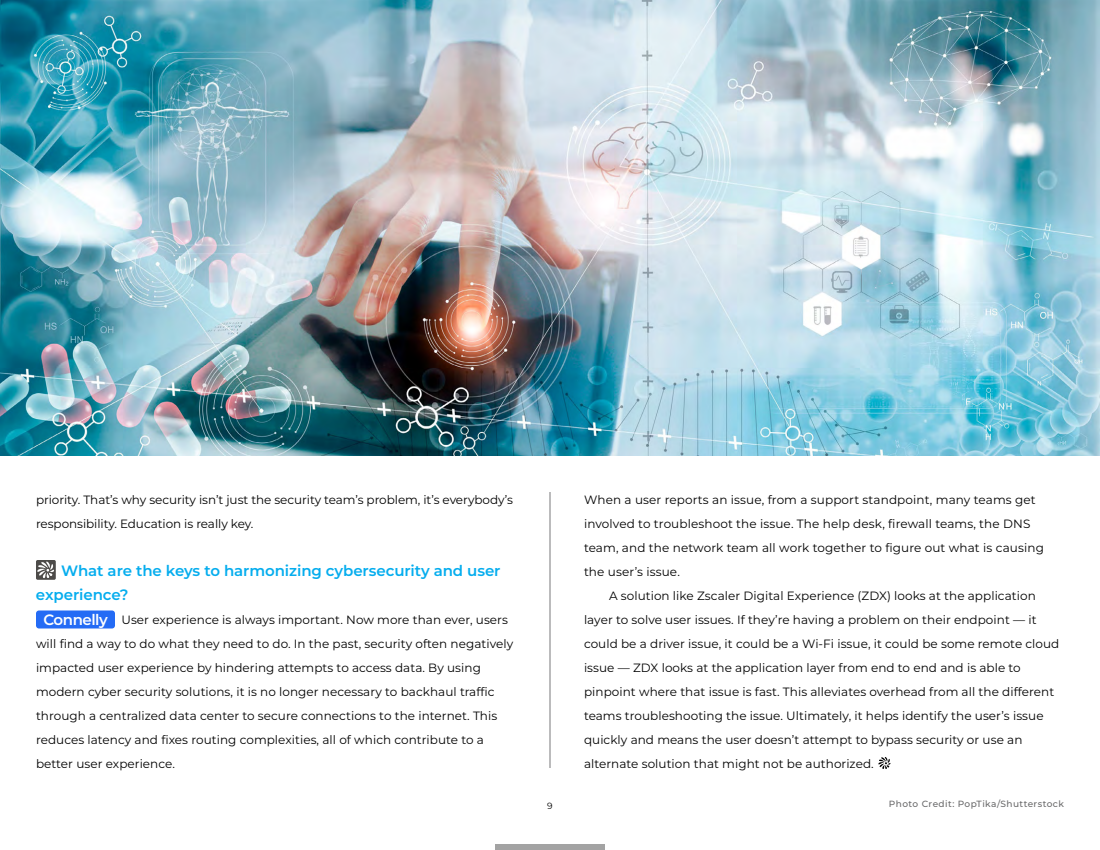
<style>
.page{position:relative;width:1100px;height:850px;background:#fff}
.page>*{position:absolute;margin:0;border:0;box-sizing:border-box;transform-origin:0 0}
.t1{font:600 15px/24px "Montserrat";letter-spacing:-.005em;color:#05adee}
.t2{font:600 15px "Montserrat";letter-spacing:-.03em;color:#fff}
.t3{font:12px/24px "Montserrat";letter-spacing:.005em;color:#000}
.t4{font:500 9px "Montserrat";letter-spacing:.05em;color:#6a6a6b}
.t5{font:9px "Montserrat";color:#000}
</style>
<div class="page">
<img style="left:0;top:0;width:1100px;height:456px">
<svg style="left:879px;top:758px;width:11px;height:11px"></svg>
<hr style="left:550px;top:492px;width:1px;height:276px;background:#79797b">
<div style="left:36px;top:560px;width:20px;height:20px;background:#4d4b49;border-radius:2px"></div>
<svg style="left:37px;top:561px;width:17px;height:17px"></svg>
<div style="left:36px;top:610px;width:79px;height:18px;background:#246bf5;border-radius:3px"></div>
<div style="left:495px;top:844px;width:110px;height:6px;background:#a3a3a3"></div>
<p class="t3" style="left:36px;top:487px;width:478px">priority. That’s why security isn’t just the security team’s problem, it’s everybody’s responsibility. Education is really key.</p>
<p class="t1" style="left:36px;top:558px;width:466px;text-indent:25px">What are the keys to harmonizing cybersecurity and user experience?</p>
<p class="t3" style="left:36px;top:607px;width:479px;text-indent:86px">User experience is always important. Now more than ever, users will find a way to do what they need to do. In the past, security often negatively impacted user experience by hindering attempts to access data. By using modern cyber security solutions, it is no longer necessary to backhaul traffic through a centralized data center to secure connections to the internet. This reduces latency and fixes routing complexities, all of which contribute to a better user experience.</p>
<p class="t2" style="left:44px;top:609px;width:66px">Connelly</p>
<p class="t5" style="left:547px;top:799px;width:7px">9</p>
<p class="t3" style="left:584px;top:487px;width:461px">When a user reports an issue, from a support standpoint, many teams get involved to troubleshoot the issue. The help desk, firewall teams, the DNS team, and the network team all work together to figure out what is causing the user’s issue.</p>
<p class="t3" style="left:584px;top:583px;width:477px;text-indent:25px">A solution like Zscaler Digital Experience (ZDX) looks at the application layer to solve user issues. If they’re having a problem on their endpoint — it could be a driver issue, it could be a Wi-Fi issue, it could be some remote cloud issue — ZDX looks at the application layer from end to end and is able to pinpoint where that issue is fast. This alleviates overhead from all the different teams troubleshooting the issue. Ultimately, it helps identify the user’s issue quickly and means the user doesn’t attempt to bypass security or use an alternate solution that might not be authorized.</p>
<p class="t4" style="left:889px;top:797px;width:177px">Photo Credit: PopTika/Shutterstock</p>
</div>
